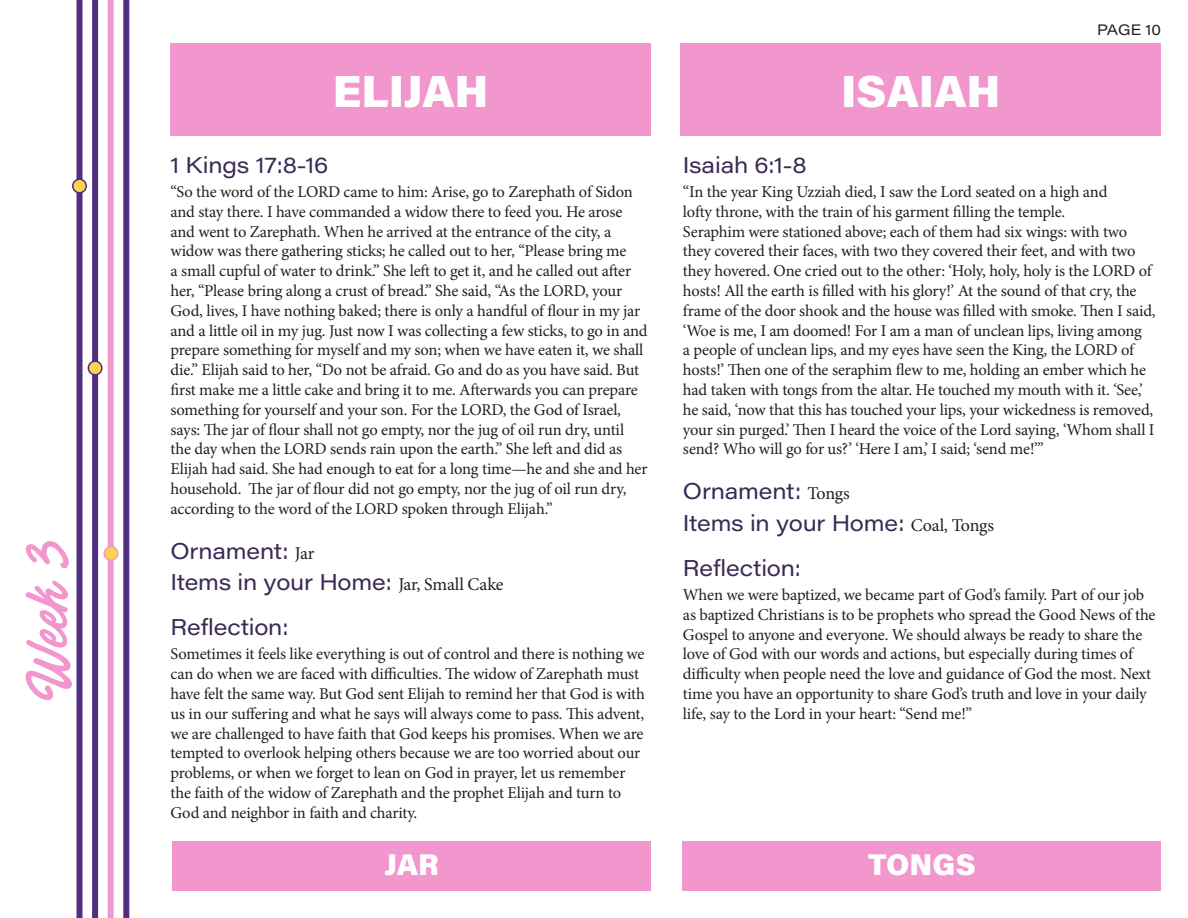
<style>
.page{position:relative;width:1188px;height:918px;background:#fff}
.page>*{position:absolute;margin:0;border:0;box-sizing:border-box;transform-origin:0 0}
.t1{font:45px "Acumin Variable Concept";letter-spacing:.07em;color:#fff}
.t2{font:30px "Acumin Variable Concept";letter-spacing:.06em;color:#fff}
.t3{font:22.5px/31.5px "Acumin Variable Concept";letter-spacing:.085em;color:#3b2b55}
.t4{font:16.5px/19.8px "Minion Pro";letter-spacing:-.01em;color:#231f20}
.t5{font:14.85px "Acumin Variable Concept";letter-spacing:.085em;color:#231f20}
.s1{font-family:"Minion Pro";font-size:18px;color:#231f20}
</style>
<div class="page">
<svg style="left:25px;top:541px;width:47px;height:159px"></svg>
<div style="left:171px;top:43px;width:480px;height:93px;background:#f296ce"></div>
<div style="left:76px;top:0;width:6px;height:918px;background:#522e81"></div>
<div style="left:92px;top:0;width:6px;height:918px;background:#522e81"></div>
<div style="left:108px;top:0;width:6px;height:918px;background:#f296ce"></div>
<div style="left:123px;top:0;width:6px;height:918px;background:#522e81"></div>
<div style="left:73px;top:179px;width:13px;height:14px;background:#ffd24f;border-radius:50%"></div>
<div style="left:72px;top:178px;width:15px;height:16px;border:2px solid #522e81;border-radius:50%"></div>
<div style="left:173px;top:841px;width:478px;height:50px;background:#f296ce"></div>
<div style="left:681px;top:43px;width:480px;height:93px;background:#f296ce"></div>
<div style="left:683px;top:841px;width:478px;height:50px;background:#f296ce"></div>
<div style="left:88px;top:361px;width:14px;height:14px;background:#ffd24f;border-radius:50%"></div>
<div style="left:88px;top:361px;width:15px;height:15px;border:2px solid #522e81;border-radius:50%"></div>
<div style="left:104px;top:547px;width:14px;height:13px;background:#ffd24f;border-radius:50%"></div>
<div style="left:104px;top:546px;width:14px;height:15px;border:2px solid #f296ce;border-radius:50%"></div>
<p class="t5" style="left:1097px;top:20px;width:64px">PAGE 10</p>
<p class="t1" style="left:333px;top:60px;width:156px">ELIJAH</p>
<p class="t1" style="left:841px;top:60px;width:159px">ISAIAH</p>
<p class="t3" style="left:171px;top:149px;width:157px">1 Kings 17:8-16</p>
<p class="t4" style="left:171px;top:182px;width:479px">“So the word of the LORD came to him: Arise, go to Zarephath of Sidon and stay there. I have commanded a widow there to feed you. He arose and went to Zarephath. When he arrived at the entrance of the city, a widow was there gathering sticks; he called out to her, “Please bring me<br>a small cupful of water to drink.” She left to get it, and he called out after her, “Please bring along a crust of bread.” She said, “As the LORD, your God, lives, I have nothing baked; there is only a handful of flour in my jar and a little oil in my jug. Just now I was collecting a few sticks, to go in and prepare something for myself and my son; when we have eaten it, we shall die.” Elijah said to her, “Do not be afraid. Go and do as you have said. But first make me a little cake and bring it to me. Afterwards you can prepare something for yourself and your son. For the LORD, the God of Israel, says: The jar of flour shall not go empty, nor the jug of oil run dry, until the day when the LORD sends rain upon the earth.” She left and did as Elijah had said. She had enough to eat for a long time—he and she and her household. The jar of flour did not go empty, nor the jug of oil run dry, according to the word of the LORD spoken through Elijah.”</p>
<p class="t3" style="left:171px;top:534px;width:335px">Ornament: <span class="s1">Jar<br></span>Items in your Home: <span class="s1">Jar, Small Cake</span></p>
<p class="t3" style="left:171px;top:611px;width:118px">Reflection:</p>
<p class="t4" style="left:171px;top:644px;width:476px">Sometimes it feels like everything is out of control and there is nothing we can do when we are faced with difficulties. The widow of Zarephath must have felt the same way. But God sent Elijah to remind her that God is with us in our suffering and what he says will always come to pass. This advent, we are challenged to have faith that God keeps his promises. When we are tempted to overlook helping others because we are too worried about our problems, or when we forget to lean on God in prayer, let us remember the faith of the widow of Zarephath and the prophet Elijah and turn to God and neighbor in faith and charity.</p>
<p class="t3" style="left:683px;top:149px;width:123px">Isaiah 6:1-8</p>
<p class="t4" style="left:683px;top:182px;width:474px">“In the year King Uzziah died, I saw the Lord seated on a high and<br>lofty throne, with the train of his garment filling the temple.<br>Seraphim were stationed above; each of them had six wings: with two they covered their faces, with two they covered their feet, and with two they hovered. One cried out to the other: ‘Holy, holy, holy is the LORD of hosts! All the earth is filled with his glory!’ At the sound of that cry, the frame of the door shook and the house was filled with smoke. Then I said, ‘Woe is me, I am doomed! For I am a man of unclean lips, living among<br>a people of unclean lips, and my eyes have seen the King, the LORD of hosts!’ Then one of the seraphim flew to me, holding an ember which he had taken with tongs from the altar. He touched my mouth with it. ‘See,’ he said, ‘now that this has touched your lips, your wickedness is removed, your sin purged.’ Then I heard the voice of the Lord saying, ‘Whom shall I send? Who will go for us?’ ‘Here I am,’ I said; ‘send me!’”</p>
<p class="t3" style="left:683px;top:475px;width:313px">Ornament: <span class="s1">Tongs<br></span>Items in your Home: <span class="s1">Coal, Tongs</span></p>
<p class="t3" style="left:683px;top:551px;width:118px">Reflection:</p>
<p class="t4" style="left:683px;top:585px;width:474px">When we were baptized, we became part of God’s family. Part of our job as baptized Christians is to be prophets who spread the Good News of the Gospel to anyone and everyone. We should always be ready to share the love of God with our words and actions, but especially during times of difficulty when people need the love and guidance of God the most. Next time you have an opportunity to share God’s truth and love in your daily life, say to the Lord in your heart: “Send me!”</p>
<p class="t2" style="left:385px;top:844px;width:54px">JAR</p>
<p class="t2" style="left:868px;top:844px;width:107px">TONGS</p>
</div>
